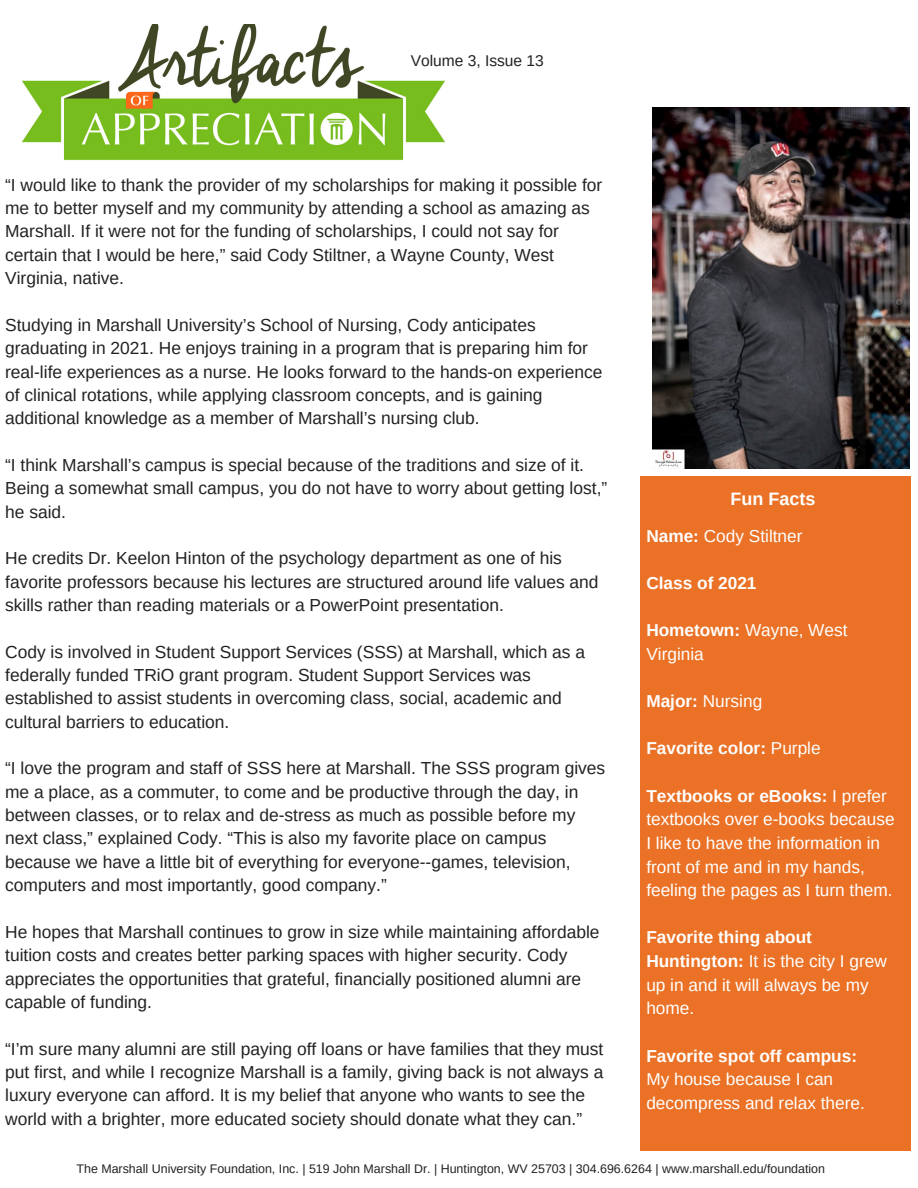
<style>
.page{position:relative;width:918px;height:1188px;background:#fff}
.page>*{position:absolute;margin:0;border:0;box-sizing:border-box;transform-origin:0 0}
.t1{font:700 18px "Arimo";color:#fff}
.t2{font:17.4px/23.4px "Arimo";color:#222}
.t3{font:17.25px/23.7px "Arimo";color:#fff}
.t4{font:700 17.25px "Arimo";color:#fff}
.t5{font:15.6px "Arimo";color:#222}
.t6{font:12.45px "Arimo";color:#222}
.s1{font-weight:700}
.s2{font-weight:400}
</style>
<div class="page">
<img style="left:23px;top:24px;width:423px;height:136px">
<div style="left:640px;top:476px;width:270px;height:675px;background:#ea7125"></div>
<img style="left:652px;top:107px;width:258px;height:362px">
<p class="t5" style="left:411px;top:52px;width:135px">Volume 3, Issue 13</p>
<p class="t2" style="left:5px;top:173px;width:599px">“I would like to thank the provider of my scholarships for making it possible for me to better myself and my community by attending a school as amazing as Marshall. If it were not for the funding of scholarships, I could not say for certain that I would be here,” said Cody Stiltner, a Wayne County, West Virginia, native.</p>
<p class="t2" style="left:5px;top:313px;width:599px">Studying in Marshall University’s School of Nursing, Cody anticipates graduating in 2021. He enjoys training in a program that is preparing him for real-life experiences as a nurse. He looks forward to the hands-on experience of clinical rotations, while applying classroom concepts, and is gaining additional knowledge as a member of Marshall’s nursing club.</p>
<p class="t2" style="left:5px;top:453px;width:604px">“I think Marshall’s campus is special because of the traditions and size of it.<br>Being a somewhat small campus, you do not have to worry about getting lost,” he said.</p>
<p class="t2" style="left:5px;top:547px;width:595px">He credits Dr. Keelon Hinton of the psychology department as one of his favorite professors because his lectures are structured around life values and skills rather than reading materials or a PowerPoint presentation.</p>
<p class="t2" style="left:5px;top:640px;width:581px">Cody is involved in Student Support Services (SSS) at Marshall, which as a federally funded TRiO grant program. Student Support Services was established to assist students in overcoming class, social, academic and cultural barriers to education.</p>
<p class="t2" style="left:5px;top:757px;width:602px">“I love the program and staff of SSS here at Marshall. The SSS program gives me a place, as a commuter, to come and be productive through the day, in between classes, or to relax and de-stress as much as possible before my next class,” explained Cody. “This is also my favorite place on campus because we have a little bit of everything for everyone--games, television, computers and most importantly, good company.”</p>
<p class="t2" style="left:5px;top:920px;width:596px">He hopes that Marshall continues to grow in size while maintaining affordable tuition costs and creates better parking spaces with higher security. Cody appreciates the opportunities that grateful, financially positioned alumni are capable of funding.</p>
<p class="t2" style="left:5px;top:1037px;width:600px">“I’m sure many alumni are still paying off loans or have families that they must put first, and while I recognize Marshall is a family, giving back is not always a luxury everyone can afford. It is my belief that anyone who wants to see the world with a brighter, more educated society should donate what they can.”</p>
<p class="t6" style="left:76px;top:1162px;width:750px">The Marshall University Foundation, Inc. | 519 John Marshall Dr. | Huntington, WV 25703 | 304.696.6264 | www.marshall.edu/foundation</p>
<p class="t1" style="left:731px;top:489px;width:86px">Fun Facts</p>
<p class="t3" style="left:646px;top:524px;width:158px"><span class="s1">Name:</span> Cody Stiltner</p>
<p class="t4" style="left:646px;top:574px;width:112px">Class of 2021</p>
<p class="t3" style="left:646px;top:619px;width:203px"><span class="s1">Hometown:</span> Wayne, West<br>Virginia</p>
<p class="t3" style="left:646px;top:689px;width:117px"><span class="s1">Major:</span> Nursing</p>
<p class="t4" style="left:646px;top:739px;width:176px">Favorite color: <span class="s2">Purple</span></p>
<p class="t3" style="left:646px;top:784px;width:250px"><span class="s1">Textbooks or eBooks:</span> I prefer textbooks over e-books because<br>I like to have the information in front of me and in my hands, feeling the pages as I turn them.</p>
<p class="t3" style="left:646px;top:926px;width:242px"><span class="s1">Favorite thing about<br>Huntington:</span> It is the city I grew up in and it will always be my home.</p>
<p class="t4" style="left:646px;top:1046px;width:212px">Favorite spot off campus:</p>
<p class="t3" style="left:646px;top:1067px;width:220px">My house because I can decompress and relax there.</p>
</div>
